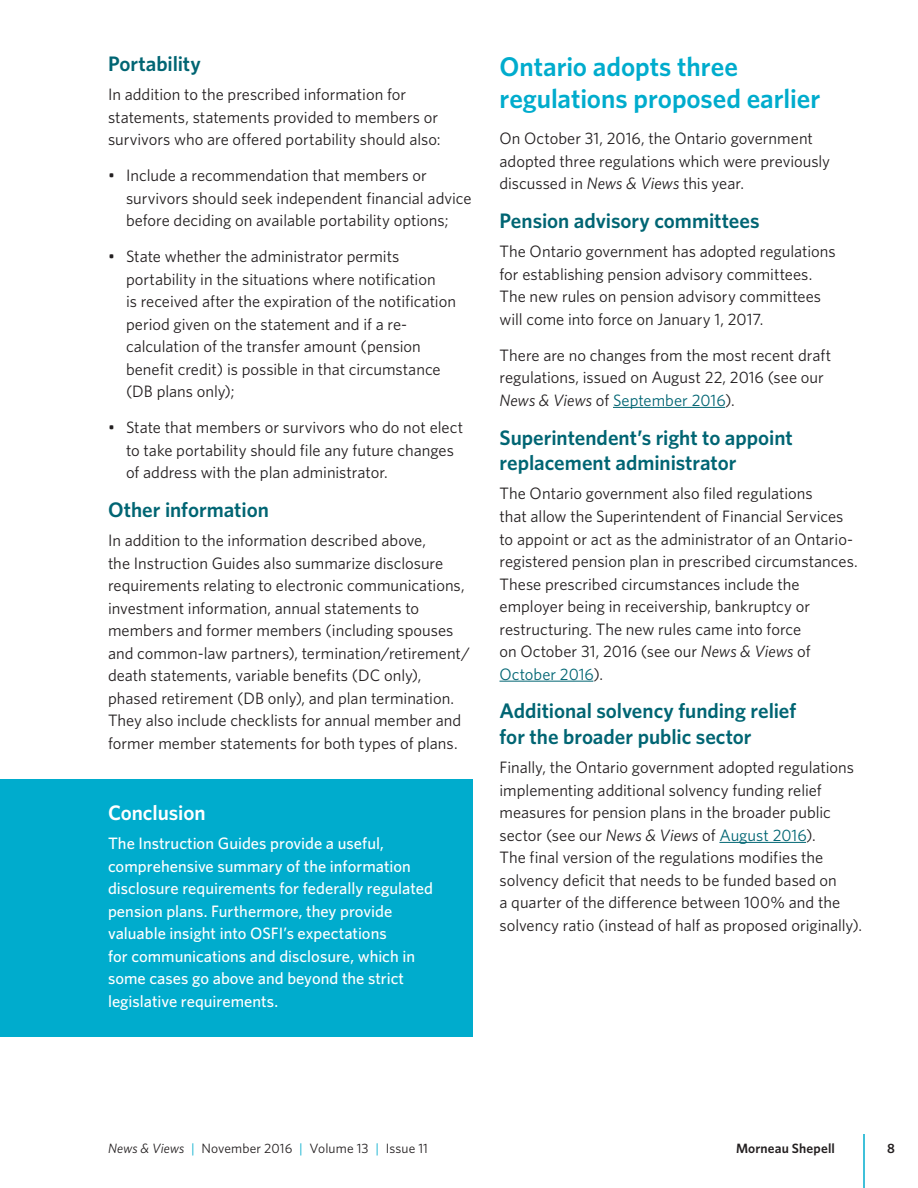
<style>
.page{position:relative;width:918px;height:1188px;background:#fff}
.page>*{position:absolute;margin:0;border:0;box-sizing:border-box;transform-origin:0 0}
.t1{font:600 27px/32.4px "Whitney";letter-spacing:-.005em;color:#00accd}
.t2{font:600 21px/25.5px "Whitney";color:#006573}
.t3{font:600 21px "Whitney";letter-spacing:-.005em;color:#fff}
.t4{font:16.5px/22.5px "Whitney";color:#231f20}
.t5{font:500 16.5px/22.5px "Whitney";color:#fff}
.t6{font:13.5px "Whitney";letter-spacing:.01em;color:#231f20}
.t7{font:600 13.5px "Whitney";letter-spacing:.01em;color:#231f20}
.s1{font-style:italic}
.s2{color:#006573}
.s3{color:#00accd}
</style>
<div class="page">
<hr style="left:863px;top:1134px;width:2px;height:54px;background:#00accd">
<hr style="left:613px;top:407px;width:112px;height:1px;background:#006573">
<hr style="left:500px;top:681px;width:93px;height:1px;background:#006573">
<hr style="left:719px;top:842px;width:87px;height:1px;background:#006573">
<div style="left:0;top:779px;width:472px;height:258px;background:#00accd"></div>
<p class="t2" style="left:108px;top:50px;width:94px">Portability</p>
<p class="t4" style="left:108px;top:83px;width:334px">In addition to the prescribed information for statements, statements provided to members or survivors who are offered portability should also:</p>
<p class="t4" style="left:126px;top:164px;width:347px;text-indent:-18px">• Include a recommendation that members or survivors should seek independent financial advice before deciding on available portability options;</p>
<p class="t4" style="left:126px;top:245px;width:332px;text-indent:-18px">• State whether the administrator permits portability in the situations where notification<br>is received after the expiration of the notification period given on the statement and if a re&shy;calculation of the transfer amount (pension benefit credit) is possible in that circumstance (DB plans only);</p>
<p class="t4" style="left:126px;top:416px;width:339px;text-indent:-18px">• State that members or survivors who do not elect to take portability should file any future changes of address with the plan administrator.</p>
<p class="t2" style="left:108px;top:497px;width:162px">Other information</p>
<p class="t4" style="left:108px;top:529px;width:364px">In addition to the information described above,<br>the Instruction Guides also summarize disclosure requirements relating to electronic communications, investment information, annual statements to members and former members (including spouses and common-law partners), termination/retirement/ death statements, variable benefits (DC only), phased retirement (DB only), and plan termination.<br>They also include checklists for annual member and former member statements for both types of plans.</p>
<p class="t3" style="left:108px;top:799px;width:99px">Conclusion</p>
<p class="t5" style="left:108px;top:832px;width:326px">The Instruction Guides provide a useful, comprehensive summary of the information disclosure requirements for federally regulated pension plans. Furthermore, they provide valuable insight into OSFI’s expectations<br>for communications and disclosure, which in some cases go above and beyond the strict legislative requirements.</p>
<h1 class="t1" style="left:500px;top:49px;width:322px">Ontario adopts three regulations proposed earlier</h1>
<p class="t4" style="left:500px;top:127px;width:332px">On October 31, 2016, the Ontario government adopted three regulations which were previously discussed in <span class="s1">News &amp; Views</span> this year.</p>
<p class="t2" style="left:500px;top:208px;width:262px">Pension advisory committees</p>
<p class="t4" style="left:500px;top:240px;width:338px">The Ontario government has adopted regulations for establishing pension advisory committees.<br>The new rules on pension advisory committees will come into force on January 1, 2017.</p>
<p class="t4" style="left:500px;top:343px;width:333px">There are no changes from the most recent draft regulations, issued on August 22, 2016 (see our<br><span class="s1">News &amp; Views</span> of <span class="s2">September 2016</span>).</p>
<p class="t2" style="left:500px;top:424px;width:295px">Superintendent’s right to appoint replacement administrator</p>
<p class="t4" style="left:500px;top:482px;width:360px">The Ontario government also filed regulations<br>that allow the Superintendent of Financial Services to appoint or act as the administrator of an Ontario&shy;registered pension plan in prescribed circumstances.<br>These prescribed circumstances include the employer being in receivership, bankruptcy or restructuring. The new rules came into force<br>on October 31, 2016 (see our <span class="s1">News &amp; Views</span> of <span class="s2">October 2016</span>).</p>
<p class="t2" style="left:500px;top:698px;width:298px">Additional solvency funding relief for the broader public sector</p>
<p class="t4" style="left:500px;top:756px;width:364px">Finally, the Ontario government adopted regulations implementing additional solvency funding relief measures for pension plans in the broader public sector (see our <span class="s1">News &amp; Views</span> of <span class="s2">August 2016</span>).<br>The final version of the regulations modifies the solvency deficit that needs to be funded based on<br>a quarter of the difference between 100% and the solvency ratio (instead of half as proposed originally).</p>
<p class="t6" style="left:108px;top:1139px;width:322px"><span class="s1">News &amp; Views</span> <span class="s3">|</span> November 2016 <span class="s3">|</span> Volume 13 <span class="s3">|</span> Issue 11</p>
<p class="t7" style="left:736px;top:1140px;width:100px">Morneau Shepell</p>
<p class="t7" style="left:887px;top:1139px;width:9px">8</p>
</div>
